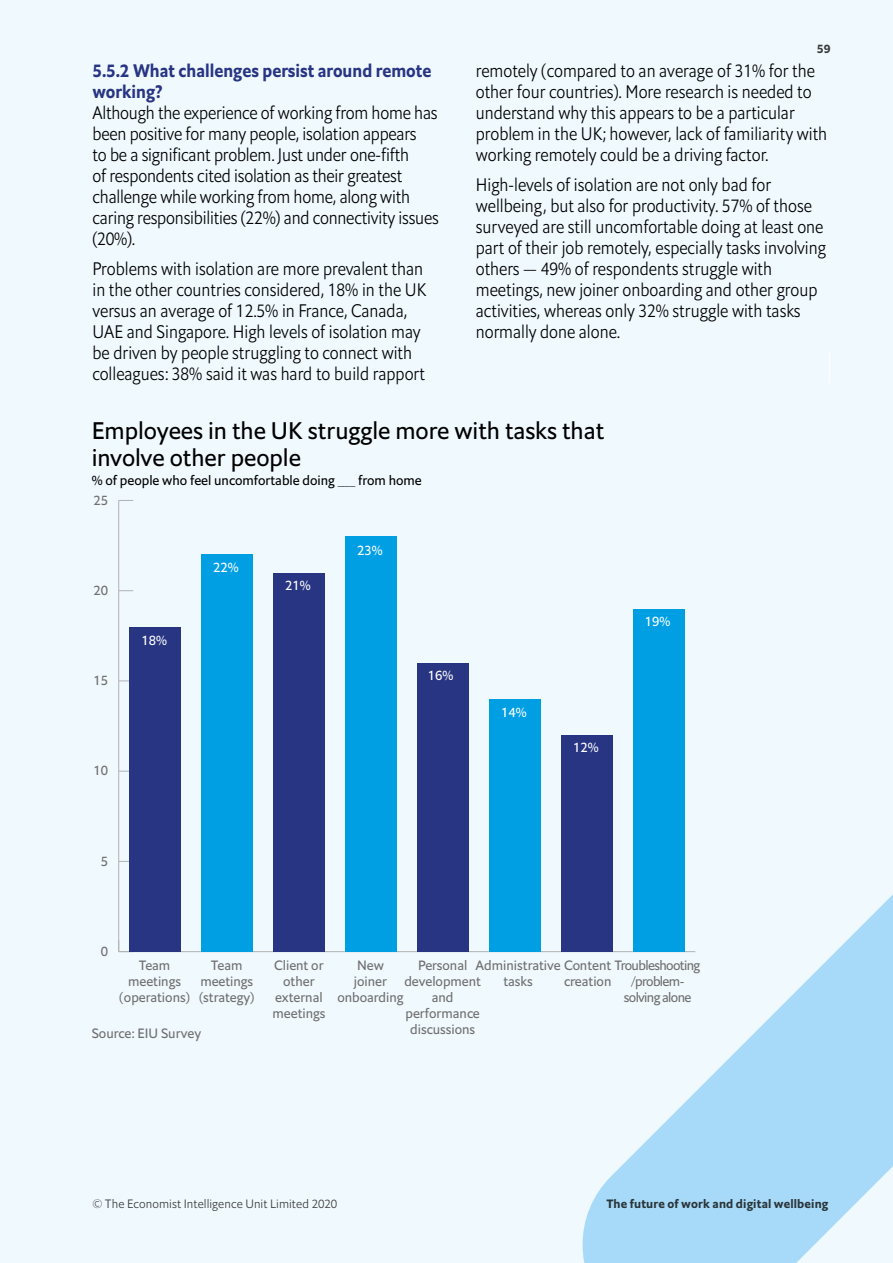
<style>
.page{position:relative;width:893px;height:1263px;background:#f0f9fe}
.page>*{position:absolute;margin:0;border:0;box-sizing:border-box;transform-origin:0 0}
.t1{font:23.85px/26.7px "Econ Sans Reg";color:#000}
.t2{font:18px/21px "Econ Sans Cnd Lig";color:#000}
.t3{font:18px/21px "Econ Sans Cnd Bol";color:#283583}
.t4{font:13.35px/16px "Econ Sans Reg";color:#706f6f;text-align:center}
.t5{font:13.35px "Econ Sans Reg";color:#000}
.t6{font:13.35px "Econ Sans Reg";color:#fff}
.t7{font:13.35px/16px "Econ Sans Reg";letter-spacing:-.045em;color:#706f6f;text-align:center}
.t8{font:12px "Econ Sans Lig";letter-spacing:.005em;color:#3c3c3c}
.t9{font:12px "Econ Sans Bol";letter-spacing:.01em;color:#3c3c3c}
</style>
<div class="page">
<hr style="left:829px;top:351px;width:1px;height:32px;background:#fff">
<hr style="left:119px;top:951px;width:576px;height:1px;background:#b3b2b2">
<hr style="left:118px;top:500px;width:1px;height:452px;background:#b3b2b2">
<svg style="left:119px;top:590px;width:14px;height:1px"></svg>
<svg style="left:119px;top:500px;width:14px;height:1px"></svg>
<div style="left:129px;top:627px;width:52px;height:325px;background:#283583"></div>
<div style="left:201px;top:555px;width:52px;height:397px;background:#009fe3"></div>
<div style="left:273px;top:573px;width:52px;height:379px;background:#283583"></div>
<div style="left:345px;top:536px;width:52px;height:416px;background:#009fe3"></div>
<div style="left:417px;top:663px;width:52px;height:289px;background:#283583"></div>
<div style="left:489px;top:699px;width:52px;height:253px;background:#009fe3"></div>
<div style="left:561px;top:735px;width:52px;height:217px;background:#283583"></div>
<div style="left:633px;top:609px;width:52px;height:343px;background:#009fe3"></div>
<svg style="left:573px;top:894px;width:320px;height:369px;fill:#a7daf8"></svg>
<p class="t3" style="left:92px;top:61px;width:340px">5.5.2 What challenges persist around remote working?</p>
<p class="t2" style="left:92px;top:102px;width:348px">Although the experience of working from home has been positive for many people, isolation appears<br>to be a significant problem. Just under one-fifth<br>of respondents cited isolation as their greatest challenge while working from home, along with caring responsibilities (22%) and connectivity issues (20%).</p>
<p class="t2" style="left:92px;top:258px;width:335px">Problems with isolation are more prevalent than in the other countries considered, 18% in the UK versus an average of 12.5% in France, Canada, UAE and Singapore. High levels of isolation may be driven by people struggling to connect with colleagues: 38% said it was hard to build rapport</p>
<p class="t9" style="left:817px;top:41px;width:15px">59</p>
<p class="t2" style="left:476px;top:60px;width:353px">remotely (compared to an average of 31% for the other four countries). More research is needed to understand why this appears to be a particular problem in the UK; however, lack of familiarity with working remotely could be a driving factor.</p>
<p class="t2" style="left:476px;top:174px;width:352px">High-levels of isolation are not only bad for wellbeing, but also for productivity. 57% of those surveyed are still uncomfortable doing at least one part of their job remotely, especially tasks involving others — 49% of respondents struggle with meetings, new joiner onboarding and other group activities, whereas only 32% struggle with tasks normally done alone.</p>
<h1 class="t1" style="left:92px;top:417px;width:514px">Employees in the UK struggle more with tasks that involve other people</h1>
<p class="t5" style="left:92px;top:471px;width:331px">% of people who feel uncomfortable doing ___ from home</p>
<p class="t4" style="left:94px;top:492px;width:16px">25</p>
<p class="t4" style="left:94px;top:582px;width:16px">20</p>
<p class="t4" style="left:94px;top:672px;width:16px">15</p>
<p class="t4" style="left:94px;top:763px;width:16px">10</p>
<p class="t4" style="left:101px;top:853px;width:9px">5</p>
<p class="t4" style="left:101px;top:943px;width:9px">0</p>
<p class="t6" style="left:142px;top:631px;width:27px">18%</p>
<p class="t6" style="left:213px;top:559px;width:27px">22%</p>
<p class="t6" style="left:285px;top:576px;width:27px">21%</p>
<p class="t6" style="left:357px;top:542px;width:27px">23%</p>
<p class="t6" style="left:428px;top:667px;width:27px">16%</p>
<p class="t6" style="left:501px;top:704px;width:27px">14%</p>
<p class="t6" style="left:573px;top:739px;width:27px">12%</p>
<p class="t6" style="left:645px;top:613px;width:27px">19%</p>
<p class="t4" style="left:119px;top:957px;width:72px">Team meetings (operations)</p>
<p class="t4" style="left:199px;top:957px;width:57px">Team meetings (strategy)</p>
<p class="t4" style="left:273px;top:957px;width:54px">Client or other external meetings</p>
<p class="t4" style="left:337px;top:957px;width:68px">New<br>joiner onboarding</p>
<p class="t4" style="left:404px;top:957px;width:78px">Personal development and performance discussions</p>
<p class="t4" style="left:503px;top:957px;width:198px;text-align:left;text-indent:-28px">Administrative Content Troubleshooting tasks</p>
<p class="t4" style="left:564px;top:973px;width:49px">creation</p>
<p class="t7" style="left:624px;top:973px;width:69px">/problem&shy;solving alone</p>
<p class="t4" style="left:92px;top:1025px;width:111px">Source: EIU Survey</p>
<p class="t8" style="left:92px;top:1196px;width:246px">© The Economist Intelligence Unit Limited 2020</p>
<p class="t9" style="left:606px;top:1196px;width:223px">The future of work and digital wellbeing</p>
</div>
